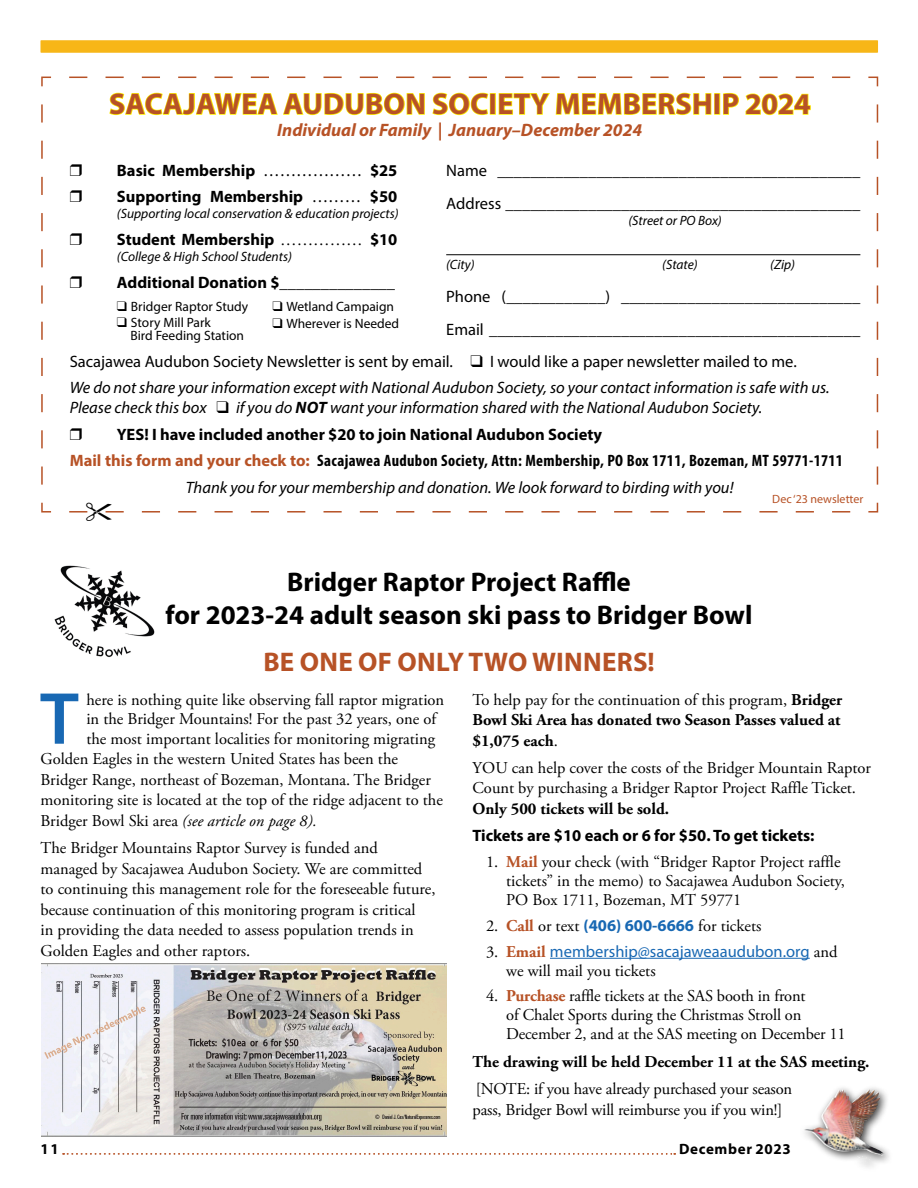
<style>
.page{position:relative;width:918px;height:1188px;background:#fff}
.page>*{position:absolute;margin:0;border:0;box-sizing:border-box;transform-origin:0 0}
._1st_para_body{font:600 74.4px "Myriad Pro";color:#1868b3}
.t1{font:700 30px "Myriad Pro";letter-spacing:.01em;color:#b75226}
.head{font:700 27px "Myriad Pro";color:#000}
.HEAD_18_pt_CAPS{font:700 27px "Myriad Pro";letter-spacing:.01em;color:#b75226}
.t2{font:italic 700 18px "Myriad Pro";color:#b75226}
.body{font:16.5px/20.5px "Adobe Garamond Pro";color:#000}
.t3{font:italic 16.5px/26.5px "Myriad Pro";color:#000}
._1st_para_body-2{font:16.5px "Adobe Garamond Pro";color:#000}
.body-2{font:700 16.5px "Myriad Pro";color:#000}
.t4{font:16.5px/33.3px "Myriad Pro";color:#000}
.body-3{font:700 16.5px/20.5px "Adobe Garamond Pro";color:#000;text-align:justify}
.t5{font:700 condensed 16.5px "Myriad Pro";letter-spacing:.02em;color:#000}
.t6{font:16.5px/19px "Myriad Pro";color:#1868b3}
._1st_para_body-3{font:italic 16.5px "Adobe Garamond Pro";color:#000}
.t7{font:700 15px "Myriad Pro";letter-spacing:.045em;color:#000}
.t8{font:italic 13.5px "Myriad Pro";color:#000}
.t9{font:13.5px/13.5px "Myriad Pro";color:#000}
.sidebar_text{font:12px "Myriad Pro";color:#b75226}
.s1{font-weight:400}
.s2{font-family:"Adobe Garamond Pro";font-weight:400}
.s3{font-style:normal}
.s4{font-weight:700}
.s5{font-stretch:normal;color:#b75226}
.s6{font-weight:700;color:#b75226}
.s7{font-family:"Myriad Pro";font-weight:700;color:#1868b3}
.s8{font-family:"Adobe Garamond Pro";color:#000}
.s9{font-family:"Adobe Garamond Pro";font-weight:700;color:#b75226}
</style>
<div class="page">
<div style="left:798px;top:1084px;width:96px;height:89px;background:#000;opacity:.75"></div>
<img style="left:848px;top:1089px;width:21px;height:14px">
<hr style="left:550px;top:958px;width:260px;height:1px;background:#1868b3">
<div style="left:41px;top:40px;width:837px;height:12px;background:#f7b617"></div>
<svg style="left:63px;top:1153px;width:612px;height:2px"></svg>
<svg style="left:41px;top:76px;width:838px;height:437px"></svg>
<hr style="left:446px;top:254px;width:414px;height:1px;background:#000">
<img style="left:41px;top:963px;width:405px;height:173px">
<img style="left:54px;top:565px;width:101px;height:93px">
<svg style="left:44px;top:1006px;width:102px;height:53px"></svg>
<svg style="left:69px;top:503px;width:790px;height:10px"></svg>
<svg style="left:70px;top:164px;width:12px;height:12px"></svg>
<svg style="left:70px;top:191px;width:12px;height:11px"></svg>
<svg style="left:70px;top:233px;width:12px;height:12px"></svg>
<svg style="left:70px;top:276px;width:12px;height:12px"></svg>
<p class="t1" style="left:109px;top:84px;width:703px">Sacajawea audubon Society MeMberShip 2024</p>
<p class="t2" style="left:277px;top:118px;width:366px">Individual or Family | January–December 2024</p>
<p class="body-2" style="left:117px;top:159px;width:282px">basic Membership <span class="s1">………………</span> $25</p>
<p class="body-2" style="left:117px;top:186px;width:282px">Supporting Membership <span class="s1">………</span> $50</p>
<p class="t8" style="left:117px;top:206px;width:283px">(Supporting local conservation &amp; education projects)</p>
<p class="body-2" style="left:117px;top:229px;width:282px">Student Membership <span class="s2">……………</span> $10</p>
<p class="t8" style="left:117px;top:248px;width:176px">(College &amp; High School Students)</p>
<p class="body-2" style="left:117px;top:271px;width:280px">additional donation $______________</p>
<p class="t9" style="left:117px;top:299px;width:133px">❑ Bridger Raptor Study</p>
<p class="t9" style="left:130px;top:315px;width:115px;text-indent:-14px">❑ Story Mill Park<br>Bird Feeding Station</p>
<p class="t3" style="left:70px;top:348px;width:762px"><span class="s3">Sacajawea Audubon Society Newsletter is sent by email.</span> ❑ <span class="s3">I would like a paper newsletter mailed to me.<br></span>We do not share your information except with National Audubon Society, so your contact information is safe with us.</p>
<p class="t3" style="left:70px;top:394px;width:694px">Please check this box ❑ if you do <span class="s4">not</span> want your information shared with the National Audubon Society. ❒</p>
<p class="t4" style="left:446px;top:153px;width:416px">Name ____________________________________________<br>Address ___________________________________________</p>
<p class="t8" style="left:628px;top:213px;width:95px">(Street or PO Box)</p>
<p class="t8" style="left:446px;top:256px;width:30px">(City)</p>
<p class="t8" style="left:662px;top:256px;width:37px">(State)</p>
<p class="t8" style="left:770px;top:256px;width:26px">(Zip)</p>
<p class="t4" style="left:446px;top:279px;width:416px">Phone (____________) _____________________________<br>Email _____________________________________________</p>
<p class="t9" style="left:272px;top:300px;width:123px">❑ Wetland Campaign</p>
<p class="t9" style="left:272px;top:316px;width:128px">❑ Wherever is Needed</p>
<p class="body-2" style="left:117px;top:424px;width:487px">yeS! i have included another $20 to join national audubon Society</p>
<p class="t5" style="left:70px;top:451px;width:775px"><span class="s5">Mail this form and your check to:</span> Sacajawea Audubon Society, Attn: Membership, PO Box 1711, Bozeman, MT 59771-1711</p>
<p class="t3" style="left:186px;top:474px;width:549px">Thank you for your membership and donation. We look forward to birding with you!</p>
<p class="sidebar_text" style="left:772px;top:492px;width:93px">Dec ‘23 newsletter</p>
<p class="head" style="left:287px;top:565px;width:345px">Bridger Raptor Project Raffle</p>
<p class="head" style="left:165px;top:597px;width:589px">for 2023-24 adult season ski pass to Bridger Bowl</p>
<p class="HEAD_18_pt_CAPS" style="left:263px;top:644px;width:393px">BE ONE OF ONLY TWO WINNERS!</p>
<p class="_1st_para_body" style="left:40px;top:671px;width:41px">T</p>
<p class="_1st_para_body-2" style="left:86px;top:690px;width:359px">here is nothing quite like observing fall raptor migration</p>
<p class="_1st_para_body-2" style="left:86px;top:709px;width:351px">in the Bridger Mountains! For the past 32 years, one of</p>
<p class="_1st_para_body-2" style="left:86px;top:729px;width:350px">the most important localities for monitoring migrating</p>
<p class="_1st_para_body-2" style="left:40px;top:749px;width:359px">Golden Eagles in the western United States has been the</p>
<p class="_1st_para_body-2" style="left:40px;top:770px;width:392px">Bridger Range, northeast of Bozeman, Montana. The Bridger</p>
<p class="_1st_para_body-2" style="left:40px;top:790px;width:404px">monitoring site is located at the top of the ridge adjacent to the</p>
<p class="_1st_para_body-3" style="left:40px;top:811px;width:278px"><span class="s3">Bridger Bowl Ski area</span> (see article on page 8).</p>
<p class="body" style="left:40px;top:838px;width:396px">The Bridger Mountains Raptor Survey is funded and managed by Sacajawea Audubon Society. We are committed to continuing this management role for the foreseeable future, because continuation of this monitoring program is critical<br>in providing the data needed to assess population trends in Golden Eagles and other raptors.</p>
<p class="body-3" style="left:472px;top:690px;width:371px"><span class="s1">To help pay for the continuation of this program,</span> Bridger Bowl Ski Area has donated two Season Passes valued at $1,075 each<span class="s1">.</span></p>
<p class="body" style="left:472px;top:758px;width:400px">YOU can help cover the costs of the Bridger Mountain Raptor<br>Count by purchasing a Bridger Raptor Project Raffle Ticket.<br><span class="s4">Only 500 tickets will be sold.</span></p>
<p class="body-2" style="left:472px;top:825px;width:344px">Tickets are $10 each or 6 for $50. To get tickets:</p>
<p class="body" style="left:506px;top:853px;width:340px;line-height:19px;text-indent:-20px">1. <span class="s6">Mail</span> your check (with “Bridger Raptor Project raffle tickets” in the memo) to Sacajawea Audubon Society,<br>PO Box 1711, Bozeman, MT 59771</p>
<p class="body" style="left:486px;top:916px;width:277px">2. <span class="s6">Call</span> or text <span class="s7">(406) 600-6666</span> for tickets</p>
<p class="t6" style="left:506px;top:941px;width:333px;text-indent:-20px"><span class="s8">3.</span> <span class="s9">Email</span> membership@sacajaweaaudubon.org <span class="s8">and we will mail you tickets</span></p>
<p class="body" style="left:506px;top:987px;width:341px;line-height:19px;text-indent:-20px">4. <span class="s6">Purchase</span> raffle tickets at the SAS booth in front<br>of Chalet Sports during the Christmas Stroll on<br>December 2, and at the SAS meeting on December 11</p>
<p class="body-3" style="left:472px;top:1051px;width:399px">The drawing will be held December 11 at the SAS meeting.</p>
<p class="body" style="left:472px;top:1079px;width:321px">[NOTE: if you have already purchased your season pass, Bridger Bowl will reimburse you if you win!]</p>
<p class="t7" style="left:40px;top:1139px;width:20px">11</p>
<p class="t7" style="left:679px;top:1139px;width:113px">December 2023</p>
</div>
